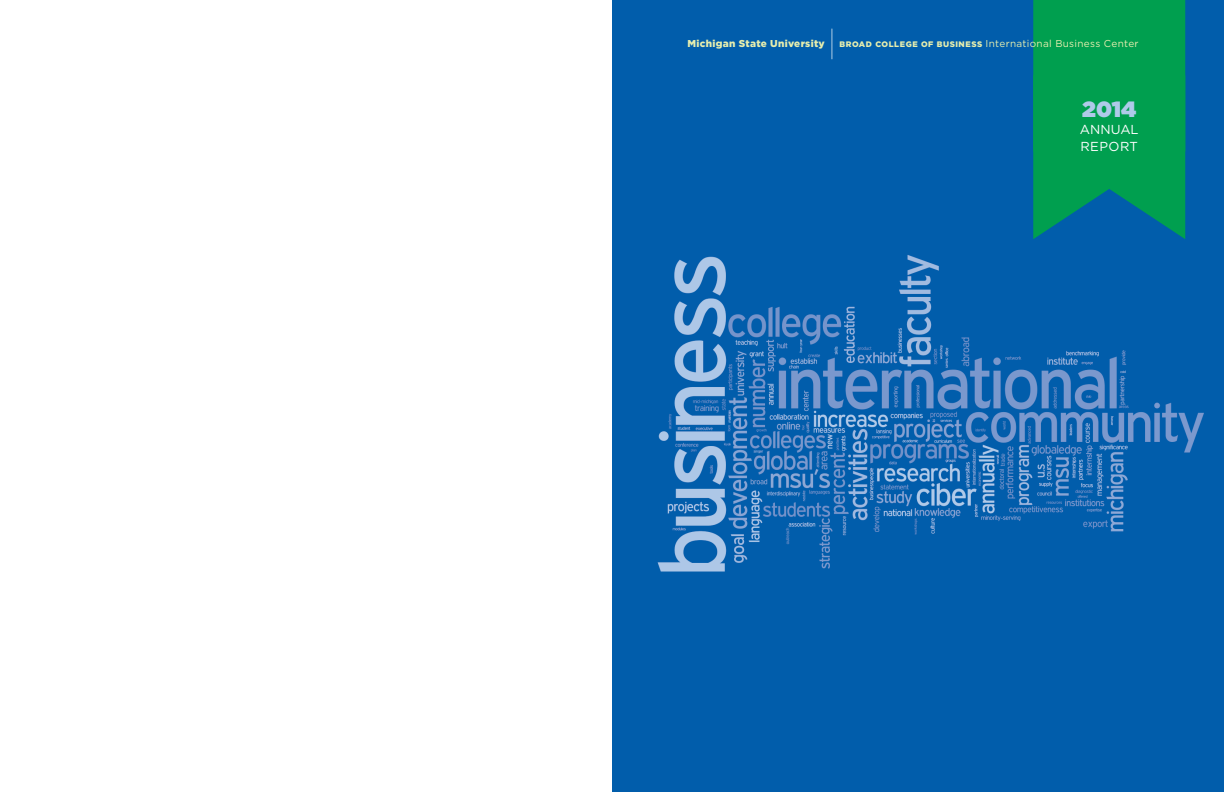
<style>
.page{position:relative;width:1224px;height:792px;background:#015dab}
.page>*{position:absolute;margin:0;border:0;box-sizing:border-box;transform-origin:0 0}
.t1{font:100 33px "Gotham";color:#fff}
.t2{font:900 22px "Gotham";color:#afcae9}
.t3{font:13px/17px "Gotham";letter-spacing:.015em;color:#fff}
.t4{font:10px "Gotham";letter-spacing:.03em;color:#e7eeae}
.t5{font:900 10px "Gotham";letter-spacing:.03em;color:#e7eeae}
.s1{font-weight:900;font-size:8px}
</style>
<div class="page">
<img style="left:657px;top:255px;width:547px;height:317px">
<svg style="left:1033px;top:0;width:152px;height:239px;background:#009858"></svg>
<div style="left:0;top:0;width:612px;height:792px;background:#fff"></div>
<p class="t5" style="left:688px;top:37px;width:139px">Michigan State University</p>
<p class="t1" style="left:828px;top:23px;width:10px">|</p>
<p class="t4" style="left:840px;top:37px;width:301px"><span class="s1">BROAD COLLEGE OF BUSINESS</span> International Business Center</p>
<p class="t2" style="left:1082px;top:94px;width:55px">2014</p>
<p class="t3" style="left:1080px;top:121px;width:60px">ANNUAL<br>REPORT</p>
</div>
